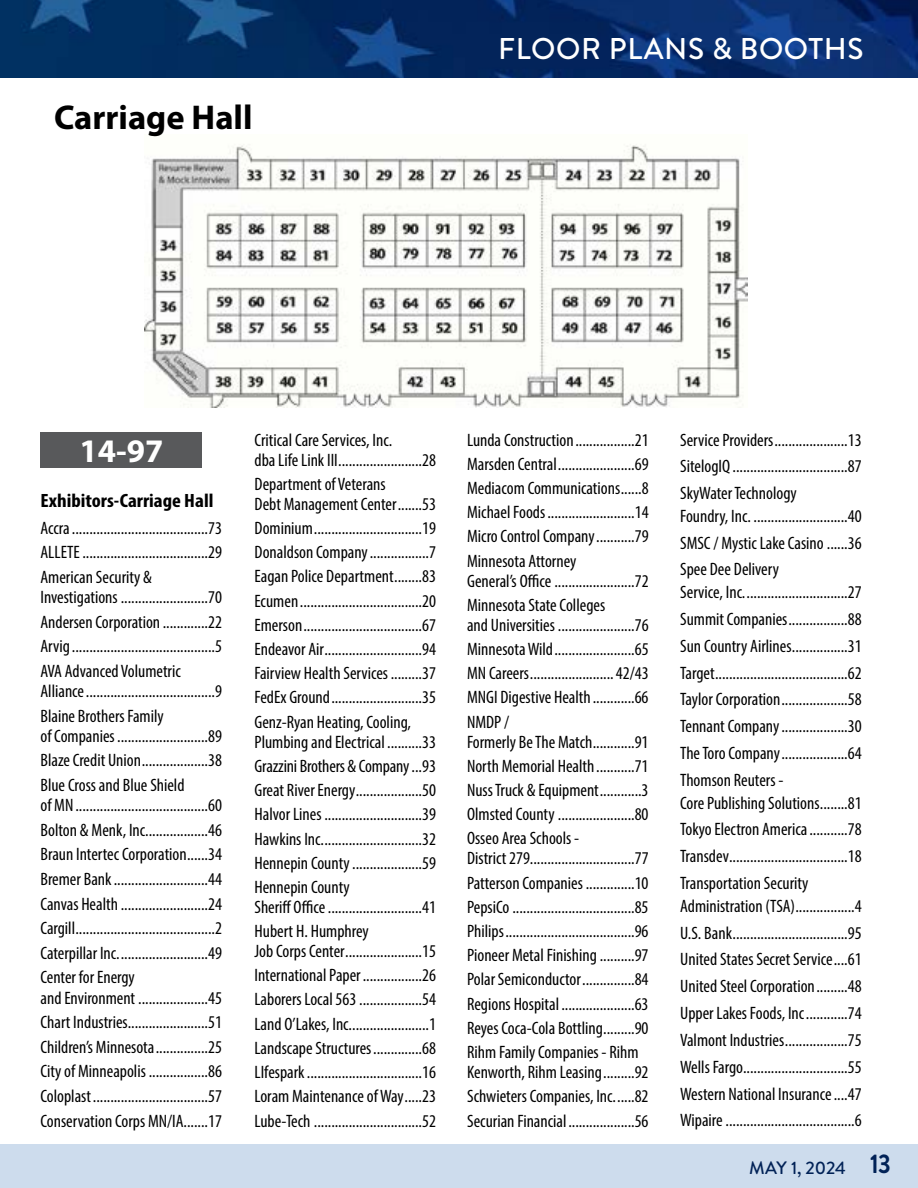
<style>
.page{position:relative;width:918px;height:1188px;background:#fff}
.page>*{position:absolute;margin:0;border:0;box-sizing:border-box;transform-origin:0 0}
.t1{font:700 34.5px "Myriad Pro";color:#000}
.t2{font:700 33px "Myriad Pro";color:#fff}
.t3{font:500 30px "Brandon Grotesque";letter-spacing:.02em;color:#fff}
.t4{font:700 condensed 19.35px "Myriad Pro";color:#000;scale:1.09 1}
.t5{font:condensed 18px/20px "Myriad Pro";color:#000}
.t6{font:500 18px "Brandon Grotesque";letter-spacing:-.005em;color:#012257}
.s1{font-weight:700;font-size:27px}
</style>
<div class="page">
<div style="left:0;top:1144px;width:918px;height:44px;background:#cddced"></div>
<img style="left:0;top:0;width:918px;height:78px">
<div style="left:40px;top:432px;width:162px;height:36px;background:#58595b"></div>
<img style="left:144px;top:144px;width:604px;height:264px">
<h1 class="t1" style="left:54px;top:94px;width:200px">Carriage Hall</h1>
<h3 class="t3" style="left:498px;top:28px;width:367px">FLOOR PLANS &amp; BOOTHS</h3>
<h3 class="t2" style="left:80px;top:430px;width:85px">14-97</h3>
<p class="t4" style="left:40px;top:488px;width:160px">Exhibitors-Carriage Hall</p>
<p class="t5" style="left:40px;top:517px;width:183px">Accra .......................................73</p>
<p class="t5" style="left:40px;top:542px;width:183px">ALLETE ....................................29</p>
<p class="t5" style="left:40px;top:566px;width:183px">American Security &amp;<br>Investigations .........................70</p>
<p class="t5" style="left:40px;top:611px;width:183px">Andersen Corporation .............22</p>
<p class="t5" style="left:40px;top:636px;width:183px">Arvig .........................................5</p>
<p class="t5" style="left:40px;top:661px;width:183px">AVA Advanced Volumetric<br>Alliance .....................................9</p>
<p class="t5" style="left:40px;top:705px;width:183px">Blaine Brothers Family<br>of Companies ..........................89</p>
<p class="t5" style="left:40px;top:750px;width:183px">Blaze Credit Union ...................38</p>
<p class="t5" style="left:40px;top:775px;width:183px">Blue Cross and Blue Shield<br>of MN ......................................60</p>
<p class="t5" style="left:40px;top:820px;width:183px">Bolton &amp; Menk, Inc. .................46</p>
<p class="t5" style="left:40px;top:844px;width:183px">Braun Intertec Corporation ......34</p>
<p class="t5" style="left:40px;top:869px;width:183px">Bremer Bank ...........................44</p>
<p class="t5" style="left:40px;top:894px;width:183px">Canvas Health .........................24</p>
<p class="t5" style="left:40px;top:918px;width:183px">Cargill ........................................2</p>
<p class="t5" style="left:40px;top:943px;width:183px">Caterpillar Inc. .........................49</p>
<p class="t5" style="left:40px;top:967px;width:183px">Center for Energy<br>and Environment ....................45</p>
<p class="t5" style="left:40px;top:1012px;width:183px">Chart Industries.......................51</p>
<p class="t5" style="left:41px;top:1037px;width:183px">Children’s Minnesota ...............25</p>
<p class="t5" style="left:41px;top:1061px;width:183px">City of Minneapolis .................86</p>
<p class="t5" style="left:41px;top:1086px;width:183px">Coloplast .................................57</p>
<p class="t5" style="left:41px;top:1110px;width:183px">Conservation Corps MN/IA.......17</p>
<p class="t5" style="left:255px;top:429px;width:183px">Critical Care Services, Inc.<br>dba Life Link III ........................28</p>
<p class="t5" style="left:255px;top:474px;width:183px">Department of Veterans<br>Debt Management Center .......53</p>
<p class="t5" style="left:255px;top:518px;width:183px">Dominium ...............................19</p>
<p class="t5" style="left:255px;top:542px;width:183px">Donaldson Company .................7</p>
<p class="t5" style="left:255px;top:566px;width:183px">Eagan Police Department ........83</p>
<p class="t5" style="left:255px;top:590px;width:183px">Ecumen ...................................20</p>
<p class="t5" style="left:255px;top:615px;width:183px">Emerson ..................................67</p>
<p class="t5" style="left:255px;top:639px;width:183px">Endeavor Air ............................94</p>
<p class="t5" style="left:255px;top:663px;width:183px">Fairview Health Services .........37</p>
<p class="t5" style="left:255px;top:687px;width:183px">FedEx Ground ..........................35</p>
<p class="t5" style="left:255px;top:712px;width:183px">Genz-Ryan Heating, Cooling,<br>Plumbing and Electrical ..........33</p>
<p class="t5" style="left:255px;top:756px;width:183px">Grazzini Brothers &amp; Company ...93</p>
<p class="t5" style="left:255px;top:780px;width:183px">Great River Energy ...................50</p>
<p class="t5" style="left:255px;top:804px;width:183px">Halvor Lines ............................39</p>
<p class="t5" style="left:255px;top:828px;width:183px">Hawkins Inc. ............................32</p>
<p class="t5" style="left:255px;top:853px;width:183px">Hennepin County ....................59</p>
<p class="t5" style="left:255px;top:877px;width:183px">Hennepin County<br>Sheriff Office ...........................41</p>
<p class="t5" style="left:255px;top:921px;width:183px">Hubert H. Humphrey<br>Job Corps Center ......................15</p>
<p class="t5" style="left:255px;top:965px;width:183px">International Paper .................26</p>
<p class="t5" style="left:255px;top:989px;width:183px">Laborers Local 563 ..................54</p>
<p class="t5" style="left:255px;top:1013px;width:183px">Land O’Lakes, Inc. ......................1</p>
<p class="t5" style="left:255px;top:1038px;width:183px">Landscape Structures ..............68</p>
<p class="t5" style="left:255px;top:1062px;width:183px">LIfespark .................................16</p>
<p class="t5" style="left:255px;top:1086px;width:183px">Loram Maintenance of Way .....23</p>
<p class="t5" style="left:255px;top:1110px;width:183px">Lube-Tech ...............................52</p>
<p class="t5" style="left:467px;top:429px;width:183px">Lunda Construction .................21</p>
<p class="t5" style="left:467px;top:454px;width:183px">Marsden Central ......................69</p>
<p class="t5" style="left:467px;top:478px;width:183px">Mediacom Communications ......8</p>
<p class="t5" style="left:467px;top:502px;width:183px">Michael Foods .........................14</p>
<p class="t5" style="left:467px;top:526px;width:183px">Micro Control Company ...........79</p>
<p class="t5" style="left:467px;top:551px;width:183px">Minnesota Attorney<br>General’s Office .......................72</p>
<p class="t5" style="left:467px;top:595px;width:183px">Minnesota State Colleges<br>and Universities ......................76</p>
<p class="t5" style="left:467px;top:639px;width:183px">Minnesota Wild .......................65</p>
<p class="t5" style="left:467px;top:663px;width:183px">MN Careers ........................42/43</p>
<p class="t5" style="left:467px;top:687px;width:183px">MNGI Digestive Health ............66</p>
<p class="t5" style="left:467px;top:711px;width:183px">NMDP /<br>Formerly Be The Match ............91</p>
<p class="t5" style="left:467px;top:756px;width:183px">North Memorial Health ...........71</p>
<p class="t5" style="left:467px;top:780px;width:183px">Nuss Truck &amp; Equipment ............3</p>
<p class="t5" style="left:467px;top:804px;width:183px">Olmsted County ......................80</p>
<p class="t5" style="left:467px;top:828px;width:183px">Osseo Area Schools -<br>District 279..............................77</p>
<p class="t5" style="left:467px;top:872px;width:183px">Patterson Companies ..............10</p>
<p class="t5" style="left:467px;top:897px;width:183px">PepsiCo ...................................85</p>
<p class="t5" style="left:467px;top:921px;width:183px">Philips .....................................96</p>
<p class="t5" style="left:467px;top:945px;width:183px">Pioneer Metal Finishing ..........97</p>
<p class="t5" style="left:467px;top:969px;width:183px">Polar Semiconductor ...............84</p>
<p class="t5" style="left:467px;top:994px;width:183px">Regions Hospital .....................63</p>
<p class="t5" style="left:467px;top:1018px;width:183px">Reyes Coca-Cola Bottling .........90</p>
<p class="t5" style="left:467px;top:1042px;width:183px">Rihm Family Companies - Rihm<br>Kenworth, Rihm Leasing .........92</p>
<p class="t5" style="left:467px;top:1086px;width:183px">Schwieters Companies, Inc. .....82</p>
<p class="t5" style="left:467px;top:1110px;width:183px">Securian Financial ...................56</p>
<p class="t5" style="left:680px;top:429px;width:183px">Service Providers .....................13</p>
<p class="t5" style="left:680px;top:456px;width:183px">SitelogIQ .................................87</p>
<p class="t5" style="left:680px;top:482px;width:183px;line-height:22.5px">SkyWater Technology<br>Foundry, Inc. ...........................40</p>
<p class="t5" style="left:680px;top:532px;width:183px">SMSC / Mystic Lake Casino ......36</p>
<p class="t5" style="left:680px;top:558px;width:183px;line-height:22.5px">Spee Dee Delivery<br>Service, Inc. .............................27</p>
<p class="t5" style="left:680px;top:609px;width:183px">Summit Companies .................88</p>
<p class="t5" style="left:680px;top:636px;width:183px">Sun Country Airlines ................31</p>
<p class="t5" style="left:680px;top:662px;width:183px">Target ......................................62</p>
<p class="t5" style="left:680px;top:689px;width:183px">Taylor Corporation ...................58</p>
<p class="t5" style="left:680px;top:716px;width:183px">Tennant Company ...................30</p>
<p class="t5" style="left:680px;top:743px;width:183px">The Toro Company ...................64</p>
<p class="t5" style="left:680px;top:769px;width:183px;line-height:22.5px">Thomson Reuters -<br>Core Publishing Solutions ........81</p>
<p class="t5" style="left:680px;top:819px;width:183px">Tokyo Electron America ...........78</p>
<p class="t5" style="left:680px;top:846px;width:183px">Transdev ..................................18</p>
<p class="t5" style="left:680px;top:872px;width:183px;line-height:22.5px">Transportation Security<br>Administration (TSA) .................4</p>
<p class="t5" style="left:680px;top:922px;width:183px">U.S. Bank .................................95</p>
<p class="t5" style="left:680px;top:949px;width:183px">United States Secret Service ....61</p>
<p class="t5" style="left:680px;top:976px;width:183px">United Steel Corporation .........48</p>
<p class="t5" style="left:680px;top:1003px;width:183px">Upper Lakes Foods, Inc ............74</p>
<p class="t5" style="left:680px;top:1030px;width:183px">Valmont Industries ..................75</p>
<p class="t5" style="left:680px;top:1057px;width:183px">Wells Fargo..............................55</p>
<p class="t5" style="left:680px;top:1083px;width:183px">Western National Insurance ....47</p>
<p class="t5" style="left:680px;top:1110px;width:183px">Wipaire .....................................6</p>
<p class="t6" style="left:749px;top:1155px;width:143px">MAY 1, 2024 <span class="s1">13</span></p>
</div>
